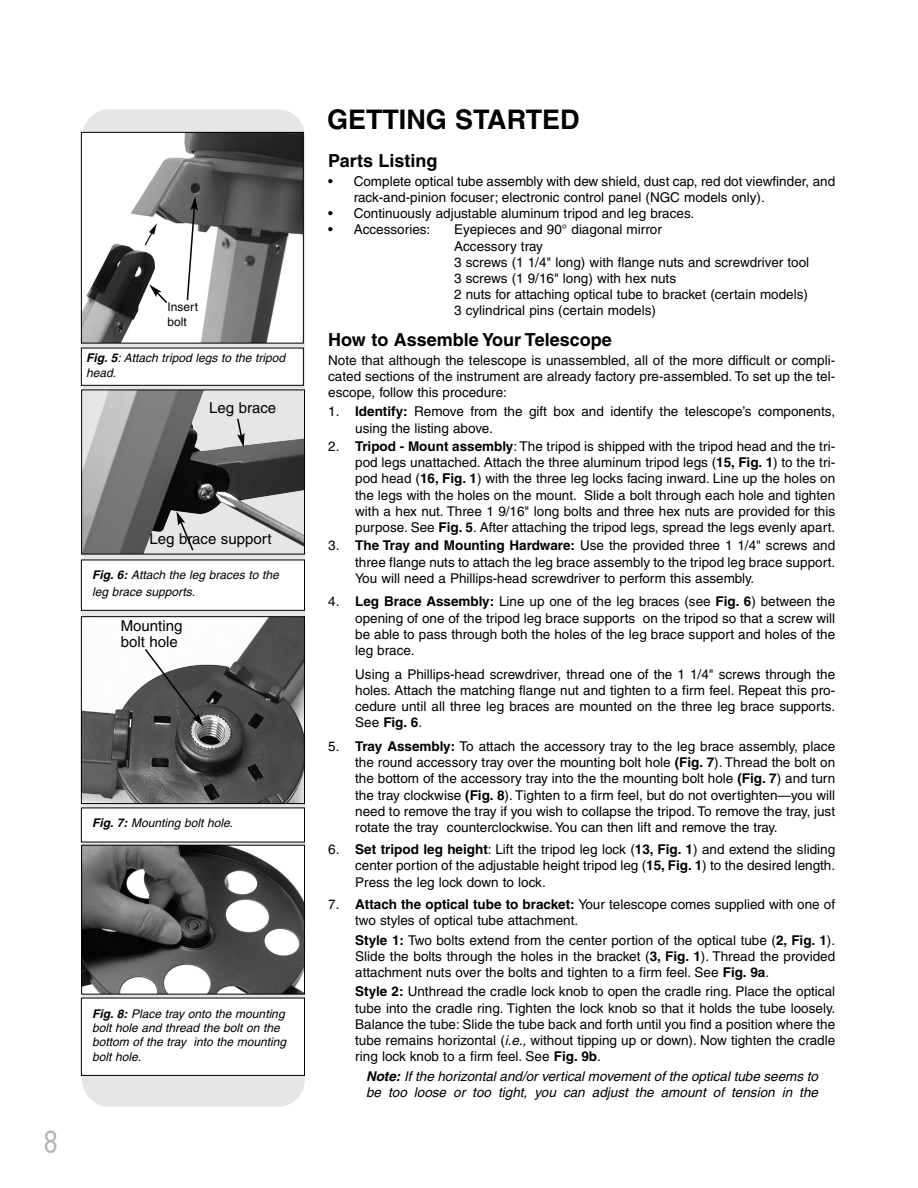
<style>
.page{position:relative;width:918px;height:1188px;background:#fff}
.page>*{position:absolute;margin:0;border:0;box-sizing:border-box;transform-origin:0 0}
.t1{font:36px "Courier";color:#b3b3b3;scale:.8 1}
.t2{font:700 27px "Helvetica";color:#000}
.t3{font:700 18px "Helvetica";color:#000}
.t4{font:15px/15.9px "Helvetica";color:#000}
.t5{font:13.5px/16.2px "Helvetica";color:#000;text-align:justify}
.t6{font:italic 13.5px/16.2px "Helvetica";color:#000}
.t7{font:italic 12px/14.4px "Helvetica";color:#000}
.t8{font:12px/15px "Helvetica";color:#000}
.s1{font-weight:700}
.s2{font-style:italic}
</style>
<div class="page">
<div style="left:82px;top:109px;width:223px;height:998px;background:#e6e6e6;border-radius:27px"></div>
<img style="left:83px;top:134px;width:219px;height:208px">
<div style="left:81px;top:132px;width:223px;height:212px;border:1px solid #000"></div>
<div style="left:82px;top:348px;width:221px;height:37px;background:#fff"></div>
<div style="left:81px;top:348px;width:223px;height:38px;border:1px solid #000"></div>
<div style="left:166px;top:301px;width:36px;height:33px;background:#fff"></div>
<svg style="left:149px;top:284px;width:20px;height:21px"></svg>
<svg style="left:186px;top:196px;width:12px;height:105px"></svg>
<img style="left:83px;top:618px;width:220px;height:184px">
<div style="left:81px;top:616px;width:224px;height:188px;border:1px solid #000"></div>
<div style="left:82px;top:808px;width:222px;height:34px;background:#fff"></div>
<svg style="left:143px;top:647px;width:60px;height:80px;background:#808080"></svg>
<img style="left:83px;top:392px;width:220px;height:160px">
<div style="left:81px;top:390px;width:224px;height:164px;border:1px solid #000"></div>
<div style="left:82px;top:560px;width:222px;height:50px;background:#fff"></div>
<div style="left:81px;top:560px;width:224px;height:51px;border:1px solid #000"></div>
<svg style="left:236px;top:417px;width:9px;height:30px"></svg>
<svg style="left:176px;top:511px;width:19px;height:41px"></svg>
<div style="left:82px;top:998px;width:222px;height:77px;background:#fff"></div>
<div style="left:81px;top:998px;width:224px;height:78px;border:1px solid #000"></div>
<img style="left:83px;top:847px;width:220px;height:146px">
<div style="left:81px;top:845px;width:224px;height:150px;border:1px solid #000"></div>
<p class="t8" style="left:168px;top:301px;width:32px">Insert bolt</p>
<p class="t7" style="left:86px;top:351px;width:203px;line-height:15px"><span class="s1">Fig. 5</span>: Attach tripod legs to the tripod head.</p>
<p class="t4" style="left:209px;top:401px;width:68px">Leg brace</p>
<p class="t4" style="left:149px;top:532px;width:124px">Leg brace support</p>
<p class="t7" style="left:92px;top:568px;width:190px;line-height:16.5px"><span class="s1">Fig. 6:</span> Attach the leg braces to the leg brace supports.</p>
<p class="t4" style="left:121px;top:619px;width:63px">Mounting bolt hole</p>
<p class="t7" style="left:92px;top:817px;width:145px"><span class="s1">Fig. 7:</span> Mounting bolt hole.</p>
<h1 class="t1" style="left:42px;top:1125px;width:23px">8</h1>
<p class="t7" style="left:92px;top:1007px;width:198px"><span class="s1">Fig. 8:</span> Place tray onto the mounting bolt hole and thread the bolt on the bottom of the tray into the mounting bolt hole.</p>
<h2 class="t2" style="left:327px;top:109px;width:254px">GETTING STARTED</h2>
<h3 class="t3" style="left:328px;top:154px;width:111px">Parts Listing</h3>
<p class="t5" style="left:354px;top:174px;width:483px;text-indent:-26px">• Complete optical tube assembly with dew shield, dust cap, red dot viewfinder, and rack-and-pinion focuser; electronic control panel (NGC models only).</p>
<p class="t5" style="left:328px;top:207px;width:368px">• Continuously adjustable aluminum tripod and leg braces.</p>
<p class="t5" style="left:328px;top:223px;width:104px">• Accessories:</p>
<p class="t5" style="left:454px;top:223px;width:357px;text-align:left">Eyepieces and 90° diagonal mirror<br>Accessory tray<br>3 screws (1 1/4" long) with flange nuts and screwdriver tool 3 screws (1 9/16" long) with hex nuts<br>2 nuts for attaching optical tube to bracket (certain models)<br>3 cylindrical pins (certain models)</p>
<h3 class="t3" style="left:328px;top:333px;width:285px">How to Assemble Your Telescope</h3>
<p class="t5" style="left:328px;top:353px;width:509px">Note that although the telescope is unassembled, all of the more difficult or compli&shy;cated sections of the instrument are already factory pre-assembled. To set up the tel&shy;escope, follow this procedure:</p>
<p class="t5" style="left:355px;top:405px;width:482px;text-indent:-27px">1. <span class="s1">Identify:</span> Remove from the gift box and identify the telescope’s components, using the listing above.</p>
<p class="t5" style="left:355px;top:439px;width:482px;text-indent:-27px">2. <span class="s1">Tripod - Mount assembly</span>: The tripod is shipped with the tripod head and the tri&shy;pod legs unattached. Attach the three aluminum tripod legs (<span class="s1">15, Fig. 1</span>) to the tri&shy;pod head (<span class="s1">16, Fig. 1</span>) with the three leg locks facing inward. Line up the holes on the legs with the holes on the mount. Slide a bolt through each hole and tighten with a hex nut. Three 1 9/16" long bolts and three hex nuts are provided for this purpose. See <span class="s1">Fig. 5</span>. After attaching the tripod legs, spread the legs evenly apart.</p>
<p class="t5" style="left:355px;top:539px;width:482px;text-indent:-27px">3. <span class="s1">The Tray and Mounting Hardware:</span> Use the provided three 1 1/4" screws and three flange nuts to attach the leg brace assembly to the tripod leg brace support.<br>You will need a Phillips-head screwdriver to perform this assembly.</p>
<p class="t5" style="left:355px;top:595px;width:482px;text-indent:-27px">4. <span class="s1">Leg Brace Assembly:</span> Line up one of the leg braces (see <span class="s1">Fig. 6</span>) between the opening of one of the tripod leg brace supports on the tripod so that a screw will be able to pass through both the holes of the leg brace support and holes of the leg brace.</p>
<p class="t5" style="left:355px;top:667px;width:482px">Using a Phillips-head screwdriver, thread one of the 1 1/4" screws through the holes. Attach the matching flange nut and tighten to a firm feel. Repeat this pro&shy;cedure until all three leg braces are mounted on the three leg brace supports.<br>See <span class="s1">Fig. 6</span>.</p>
<p class="t5" style="left:355px;top:740px;width:482px;text-indent:-27px">5. <span class="s1">Tray Assembly:</span> To attach the accessory tray to the leg brace assembly, place the round accessory tray over the mounting bolt hole <span class="s1">(Fig. 7</span>). Thread the bolt on the bottom of the accessory tray into the the mounting bolt hole <span class="s1">(Fig. 7</span>) and turn the tray clockwise <span class="s1">(Fig. 8</span>). Tighten to a firm feel, but do not overtighten—you will need to remove the tray if you wish to collapse the tripod. To remove the tray, just rotate the tray counterclockwise. You can then lift and remove the tray.</p>
<p class="t5" style="left:355px;top:843px;width:482px;text-indent:-27px">6. <span class="s1">Set tripod leg height</span>: Lift the tripod leg lock (<span class="s1">13, Fig. 1</span>) and extend the sliding center portion of the adjustable height tripod leg (<span class="s1">15, Fig. 1</span>) to the desired length.<br>Press the leg lock down to lock.</p>
<p class="t5" style="left:355px;top:897px;width:482px;text-indent:-27px">7. <span class="s1">Attach the optical tube to bracket:</span> Your telescope comes supplied with one of two styles of optical tube attachment.</p>
<p class="t5" style="left:355px;top:933px;width:482px"><span class="s1">Style 1:</span> Two bolts extend from the center portion of the optical tube (<span class="s1">2, Fig. 1</span>).<br>Slide the bolts through the holes in the bracket (<span class="s1">3, Fig. 1</span>). Thread the provided attachment nuts over the bolts and tighten to a firm feel. See <span class="s1">Fig. 9a</span>.</p>
<p class="t5" style="left:355px;top:985px;width:482px"><span class="s1">Style 2:</span> Unthread the cradle lock knob to open the cradle ring. Place the optical tube into the cradle ring. Tighten the lock knob so that it holds the tube loosely.<br>Balance the tube: Slide the tube back and forth until you find a position where the tube remains horizontal (<span class="s2">i.e.,</span> without tipping up or down). Now tighten the cradle ring lock knob to a firm feel. See <span class="s1">Fig. 9b</span>.</p>
<p class="t6" style="left:366px;top:1069px;width:456px"><span class="s1">Note:</span> If the horizontal and/or vertical movement of the optical tube seems to be too loose or too tight, you can adjust the amount of tension in the</p>
</div>
